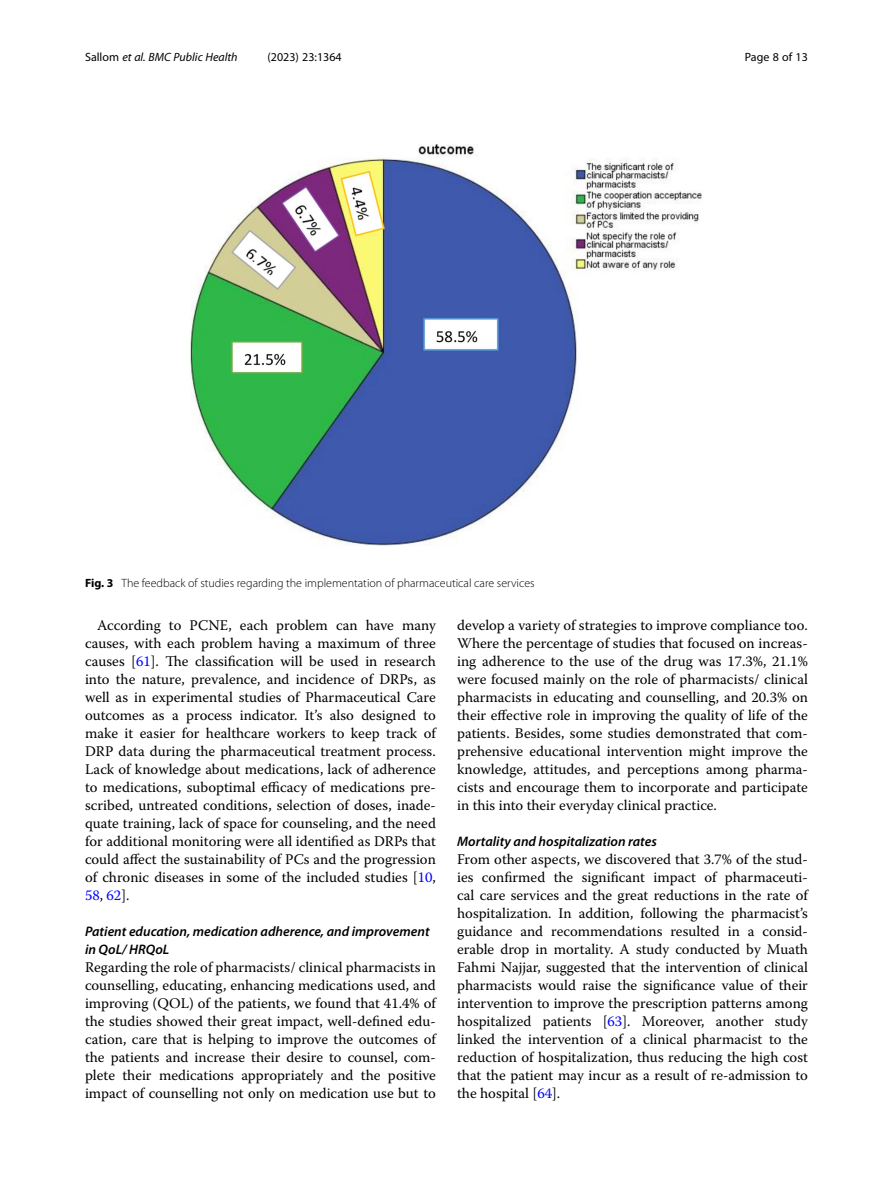
<style>
.page{position:relative;width:893px;height:1191px;background:#fff}
.page>*{position:absolute;margin:0;border:0;box-sizing:border-box;transform-origin:0 0}
.Body_Text{font:14.7px/18px "Warnock Pro";color:#000;text-align:justify}
.Body_Text_Indent{font:14.7px/18px "Warnock Pro";color:#000;text-align:justify}
.Head_3{font:italic 600 13.8px/18px "Myriad Pro";color:#000}
.Figure_Caption{font:300 12px "Myriad Pro";color:#000}
.t1{font:italic 12px "Myriad Pro";color:#000}
.t2{font:12px "Myriad Pro";color:#000}
.s1{font-style:normal}
.s2{font-weight:700}
.s3{color:#00f}
</style>
<div class="page">
<img style="left:190px;top:144px;width:512px;height:402px">
<p class="t1" style="left:85px;top:50px;width:154px"><span class="s1">Sallom</span> et al. BMC Public Health</p>
<p class="t2" style="left:268px;top:50px;width:76px">(2023) 23:1364</p>
<p class="t2" style="left:745px;top:50px;width:65px">Page 8 of 13</p>
<p class="Figure_Caption" style="left:85px;top:577px;width:451px"><span class="s2">Fig. 3</span> The feedback of studies regarding the implementation of pharmaceutical care services</p>
<p class="Body_Text_Indent" style="left:85px;top:616px;width:352px;text-indent:12px">According to PCNE, each problem can have many causes, with each problem having a maximum of three causes [<span class="s3">61</span>]. The classification will be used in research into the nature, prevalence, and incidence of DRPs, as well as in experimental studies of Pharmaceutical Care outcomes as a process indicator. It’s also designed to make it easier for healthcare workers to keep track of DRP data during the pharmaceutical treatment process.<br>Lack of knowledge about medications, lack of adherence to medications, suboptimal efficacy of medications pre&shy;scribed, untreated conditions, selection of doses, inade&shy;quate training, lack of space for counseling, and the need for additional monitoring were all identified as DRPs that could affect the sustainability of PCs and the progression of chronic diseases in some of the included studies [<span class="s3">10</span>, <span class="s3">58</span>, <span class="s3">62</span>].</p>
<p class="Head_3" style="left:85px;top:922px;width:346px">Patient education, medication adherence, and improvement in QoL/ HRQoL</p>
<p class="Body_Text" style="left:85px;top:958px;width:352px">Regarding the role of pharmacists/ clinical pharmacists in counselling, educating, enhancing medications used, and improving (QOL) of the patients, we found that 41.4% of the studies showed their great impact, well-defined edu&shy;cation, care that is helping to improve the outcomes of the patients and increase their desire to counsel, com&shy;plete their medications appropriately and the positive impact of counselling not only on medication use but to</p>
<p class="Body_Text" style="left:457px;top:616px;width:352px">develop a variety of strategies to improve compliance too.<br>Where the percentage of studies that focused on increas&shy;ing adherence to the use of the drug was 17.3%, 21.1% were focused mainly on the role of pharmacists/ clinical pharmacists in educating and counselling, and 20.3% on their effective role in improving the quality of life of the patients. Besides, some studies demonstrated that com&shy;prehensive educational intervention might improve the knowledge, attitudes, and perceptions among pharma&shy;cists and encourage them to incorporate and participate in this into their everyday clinical practice.</p>
<p class="Head_3" style="left:457px;top:832px;width:201px">Mortality and hospitalization rates</p>
<p class="Body_Text" style="left:457px;top:850px;width:352px">From other aspects, we discovered that 3.7% of the stud&shy;ies confirmed the significant impact of pharmaceuti&shy;cal care services and the great reductions in the rate of hospitalization. In addition, following the pharmacist’s guidance and recommendations resulted in a consid&shy;erable drop in mortality. A study conducted by Muath Fahmi Najjar, suggested that the intervention of clinical pharmacists would raise the significance value of their intervention to improve the prescription patterns among hospitalized patients [<span class="s3">63</span>]. Moreover, another study linked the intervention of a clinical pharmacist to the reduction of hospitalization, thus reducing the high cost that the patient may incur as a result of re-admission to the hospital [<span class="s3">64</span>].</p>
</div>
